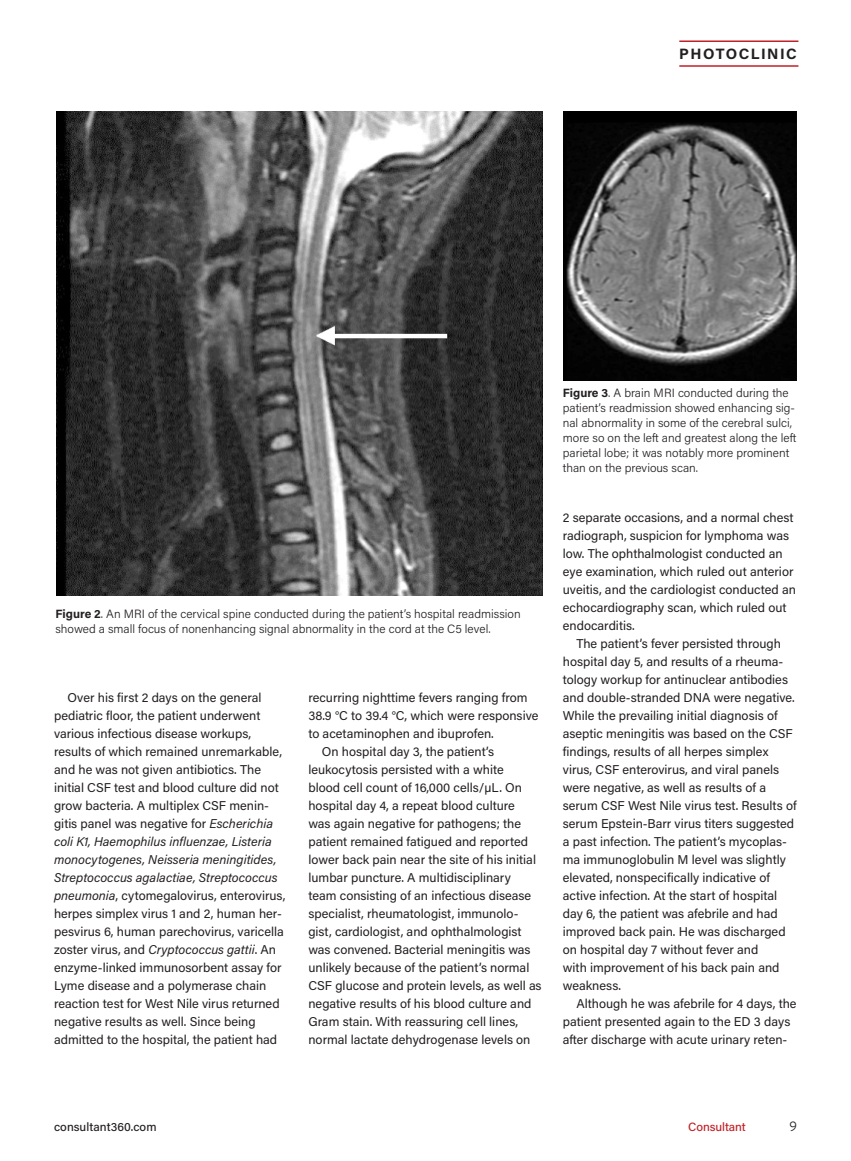
<style>
.page{position:relative;width:851px;height:1161px;background:#fff}
.page>*{position:absolute;margin:0;border:0;box-sizing:border-box;transform-origin:0 0}
.t1{font:700 15px "Acumin Pro";letter-spacing:.1em;color:#231f20}
.t2{font:15px "Freight Sans Pro";color:#231f20}
.WO18_BODY{font:12.75px/18px "Acumin Pro";color:#231f20}
.WO18_Caption{font:300 12px/15px "Acumin Pro";color:#231f20}
.t3{font:500 12px "Acumin Pro";letter-spacing:.005em;color:#231f20}
.t4{font:500 12px "Acumin Pro";letter-spacing:-.005em;color:#c12026}
.s1{font-weight:700}
.s2{font-style:italic}
</style>
<div class="page">
<hr style="left:679px;top:40px;width:119px;height:2px;background:#c12026">
<hr style="left:679px;top:65px;width:119px;height:2px;background:#c12026">
<img style="left:563px;top:111px;width:233px;height:270px">
<img style="left:56px;top:111px;width:486px;height:485px">
<p class="t1" style="left:679px;top:43px;width:119px">PHOTOCLINIC</p>
<p class="WO18_Caption" style="left:56px;top:606px;width:466px"><span class="s1">Figure 2</span>. An MRI of the cervical spine conducted during the patient’s hospital readmission showed a small focus of nonenhancing signal abnormality in the cord at the C5 level.</p>
<p class="WO18_BODY" style="left:54px;top:688px;width:233px;text-indent:14px">Over his first 2 days on the general pediatric floor, the patient underwent various infectious disease workups, results of which remained unremarkable, and he was not given antibiotics. The initial CSF test and blood culture did not grow bacteria. A multiplex CSF menin&shy;gitis panel was negative for <span class="s2">Escherichia coli K1, Haemophilus influenzae, Listeria monocytogenes, Neisseria meningitides, Streptococcus agalactiae, Streptococcus pneumonia</span>, cytomegalovirus, enterovirus, herpes simplex virus 1 and 2, human her&shy;pesvirus 6, human parechovirus, varicella zoster virus, and <span class="s2">Cryptococcus gattii</span>. An enzyme-linked immunosorbent assay for Lyme disease and a polymerase chain reaction test for West Nile virus returned negative results as well. Since being admitted to the hospital, the patient had</p>
<p class="WO18_BODY" style="left:308px;top:688px;width:231px">recurring nighttime fevers ranging from<br>38.9 °C to 39.4 °C, which were responsive to acetaminophen and ibuprofen.</p>
<p class="WO18_BODY" style="left:308px;top:742px;width:235px;text-indent:14px">On hospital day 3, the patient’s leukocytosis persisted with a white<br>blood cell count of 16,000 cells/µL. On hospital day 4, a repeat blood culture<br>was again negative for pathogens; the patient remained fatigued and reported lower back pain near the site of his initial lumbar puncture. A multidisciplinary team consisting of an infectious disease specialist, rheumatologist, immunolo&shy;gist, cardiologist, and ophthalmologist was convened. Bacterial meningitis was unlikely because of the patient’s normal CSF glucose and protein levels, as well as negative results of his blood culture and Gram stain. With reassuring cell lines, normal lactate dehydrogenase levels on</p>
<p class="WO18_Caption" style="left:562px;top:385px;width:235px"><span class="s1">Figure 3</span>. A brain MRI conducted during the patient’s readmission showed enhancing sig&shy;nal abnormality in some of the cerebral sulci, more so on the left and greatest along the left parietal lobe; it was notably more prominent than on the previous scan.</p>
<p class="WO18_BODY" style="left:562px;top:508px;width:235px">2 separate occasions, and a normal chest radiograph, suspicion for lymphoma was low. The ophthalmologist conducted an eye examination, which ruled out anterior uveitis, and the cardiologist conducted an echocardiography scan, which ruled out endocarditis.</p>
<p class="WO18_BODY" style="left:562px;top:634px;width:235px;text-indent:14px">The patient’s fever persisted through hospital day 5, and results of a rheuma&shy;tology workup for antinuclear antibodies and double-stranded DNA were negative.<br>While the prevailing initial diagnosis of aseptic meningitis was based on the CSF findings, results of all herpes simplex virus, CSF enterovirus, and viral panels were negative, as well as results of a serum CSF West Nile virus test. Results of serum Epstein-Barr virus titers suggested a past infection. The patient’s mycoplas&shy;ma immunoglobulin M level was slightly elevated, nonspecifically indicative of active infection. At the start of hospital day 6, the patient was afebrile and had improved back pain. He was discharged on hospital day 7 without fever and<br>with improvement of his back pain and weakness.</p>
<p class="WO18_BODY" style="left:562px;top:994px;width:235px;text-indent:14px">Although he was afebrile for 4 days, the patient presented again to the ED 3 days after discharge with acute urinary reten-</p>
<p class="t3" style="left:54px;top:1119px;width:104px">consultant360.com</p>
<p class="t4" style="left:688px;top:1119px;width:59px">Consultant</p>
<p class="t2" style="left:789px;top:1116px;width:9px">9</p>
</div>
